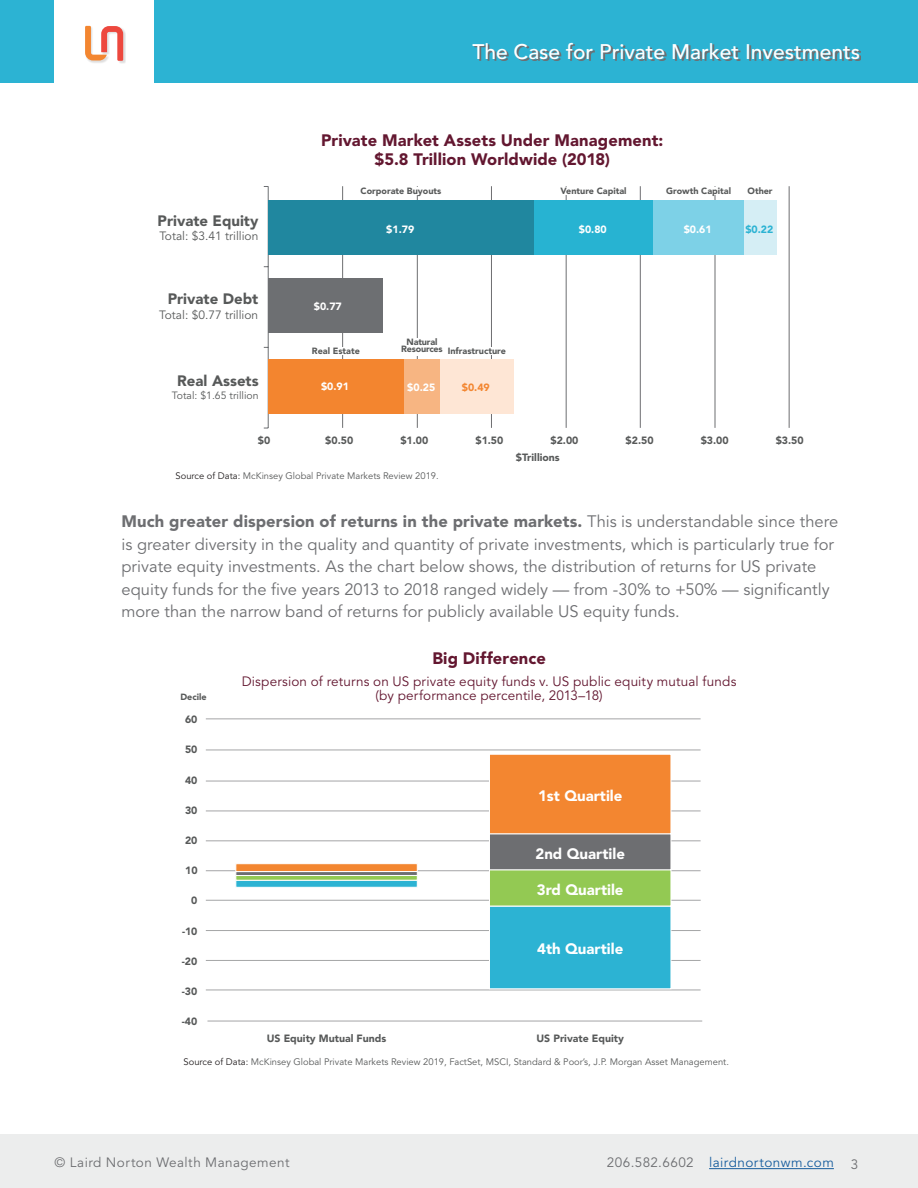
<style>
.page{position:relative;width:918px;height:1188px;background:#fff}
.page>*{position:absolute;margin:0;border:0;box-sizing:border-box;transform-origin:0 0}
.t1{font:500 21px "Avenir LT Std";color:#fff}
.t2{font:16.5px/22.5px "Avenir LT Std";color:#6d6e71}
.t3{font:900 16.5px/19.5px "Avenir LT Std";letter-spacing:.005em;color:#631730;text-align:center}
.t4{font:900 15px "Avenir LT Std";color:#fff}
.t5{font:900 15px "Avenir LT Std";color:#575959}
.t6{font:13.5px "Avenir LT Std";letter-spacing:.01em;color:#631730}
.t7{font:13.5px "Avenir LT Std";letter-spacing:.035em;color:#6d6e71}
.t8{font:13.5px "Avenir LT Std";letter-spacing:.035em;color:#175d9e}
.t9{font:12px "Avenir LT Std";color:#575959}
.t10{font:900 10.5px "Avenir LT Std";color:#575959}
.t11{font:900 10.5px "Avenir LT Std";color:#fff}
.t12{font:10.5px "Avenir LT Std";color:#575959}
.t13{font:900 10.5px "Avenir LT Std";color:#2cb3d3}
.t14{font:900 10.5px "Avenir LT Std";color:#f38630}
.t15{font:9.45px "Avenir LT Std";color:#575959}
.t16{font:900 9px "Avenir LT Std";color:#575959}
.t17{font:900 9px/7.5px "Avenir LT Std";letter-spacing:-.02em;color:#575959;text-align:center}
.s1{color:#231f20}
.s2{font-weight:900}
.s3{color:#6d6e71}
</style>
<div class="page">
<div style="left:85px;top:26px;width:41px;height:38px;background:#231f20;opacity:.15"></div>
<svg style="left:85px;top:26px;width:38px;height:35px"></svg>
<div style="left:0;top:0;width:54px;height:83px;background:#2cb3d3"></div>
<div style="left:154px;top:0;width:764px;height:83px;background:#2cb3d3"></div>
<svg style="left:474px;top:45px;width:387px;height:16px"></svg>
<div style="left:0;top:1134px;width:918px;height:54px;background:#eceded"></div>
<hr style="left:709px;top:1168px;width:125px;height:1px;background:#175d9e">
<hr style="left:342px;top:186px;width:1px;height:242px;background:#6d6e71">
<hr style="left:417px;top:186px;width:1px;height:242px;background:#6d6e71">
<hr style="left:491px;top:186px;width:1px;height:242px;background:#6d6e71">
<hr style="left:566px;top:186px;width:1px;height:242px;background:#6d6e71">
<hr style="left:640px;top:186px;width:1px;height:242px;background:#6d6e71">
<hr style="left:715px;top:186px;width:1px;height:242px;background:#6d6e71">
<hr style="left:789px;top:186px;width:1px;height:242px;background:#6d6e71">
<hr style="left:268px;top:186px;width:1px;height:242px;background:#6d6f72">
<div style="left:268px;top:200px;width:266px;height:55px;background:#20879f"></div>
<div style="left:361px;top:187px;width:81px;height:8px;background:#fff"></div>
<div style="left:534px;top:200px;width:119px;height:55px;background:#27b3d2"></div>
<div style="left:561px;top:187px;width:66px;height:8px;background:#fff"></div>
<div style="left:653px;top:200px;width:91px;height:55px;background:#7dd1e7"></div>
<div style="left:666px;top:187px;width:65px;height:8px;background:#fff"></div>
<div style="left:744px;top:200px;width:32px;height:55px;background:#d5eef5"></div>
<div style="left:268px;top:278px;width:115px;height:55px;background:#6d6f72"></div>
<div style="left:268px;top:359px;width:136px;height:55px;background:#f3852f"></div>
<div style="left:312px;top:347px;width:48px;height:7px;background:#fff"></div>
<div style="left:404px;top:359px;width:36px;height:55px;background:#f7b582"></div>
<div style="left:401px;top:338px;width:42px;height:17px;background:#fff"></div>
<div style="left:440px;top:359px;width:73px;height:55px;background:#fee6d5"></div>
<div style="left:448px;top:347px;width:58px;height:7px;background:#fff"></div>
<hr style="left:206px;top:900px;width:495px;height:1px;background:#6d6e71">
<hr style="left:206px;top:811px;width:495px;height:1px;background:#6d6e71">
<hr style="left:206px;top:960px;width:495px;height:1px;background:#6d6e71">
<hr style="left:206px;top:781px;width:495px;height:1px;background:#6d6e71">
<hr style="left:206px;top:841px;width:495px;height:1px;background:#6d6e71">
<hr style="left:206px;top:870px;width:495px;height:1px;background:#6d6e71">
<hr style="left:206px;top:930px;width:495px;height:1px;background:#6d6e71">
<hr style="left:206px;top:990px;width:495px;height:1px;background:#6d6e71">
<hr style="left:206px;top:750px;width:495px;height:1px;background:#6d6e71">
<div style="left:489px;top:906px;width:182px;height:83px;background:#2cb3d3"></div>
<div style="left:489px;top:906px;width:182px;height:83px;border:1px solid #fff"></div>
<div style="left:236px;top:880px;width:181px;height:7px;background:#2cb3d3"></div>
<div style="left:235px;top:880px;width:183px;height:8px;border:1px solid #fff"></div>
<div style="left:489px;top:870px;width:182px;height:36px;background:#93c953"></div>
<div style="left:236px;top:875px;width:181px;height:5px;background:#93c953"></div>
<div style="left:235px;top:875px;width:183px;height:6px;border:1px solid #fff"></div>
<div style="left:489px;top:834px;width:182px;height:36px;background:#6d6e71"></div>
<div style="left:489px;top:833px;width:182px;height:37px;border:1px solid #fff"></div>
<hr style="left:236px;top:872px;width:181px;height:4px;background:#6d6e71">
<div style="left:235px;top:871px;width:183px;height:5px;border:1px solid #fff"></div>
<div style="left:489px;top:754px;width:182px;height:80px;background:#f38630"></div>
<div style="left:489px;top:754px;width:182px;height:80px;border:1px solid #fff"></div>
<div style="left:236px;top:864px;width:181px;height:8px;background:#f38630"></div>
<div style="left:235px;top:863px;width:183px;height:9px;border:1px solid #fff"></div>
<hr style="left:206px;top:719px;width:495px;height:1px;background:#6d6e71">
<hr style="left:207px;top:1021px;width:495px;height:1px;background:#6d6e71">
<p class="t1" style="left:472px;top:40px;width:389px">The Case for Private Market Investments</p>
<p class="t5" style="left:158px;top:214px;width:102px">Private Equity</p>
<p class="t9" style="left:159px;top:231px;width:101px">Total: $3.41 trillion</p>
<p class="t5" style="left:168px;top:292px;width:92px">Private Debt</p>
<p class="t9" style="left:159px;top:309px;width:101px">Total: $0.77 trillion</p>
<p class="t5" style="left:177px;top:375px;width:83px">Real Assets</p>
<p class="t12" style="left:172px;top:391px;width:88px">Total: $1.65 trillion</p>
<p class="t3" style="left:321px;top:132px;width:344px">Private Market Assets Under Management: $5.8 Trillion Worldwide (2018)</p>
<p class="t16" style="left:361px;top:187px;width:82px">Corporate Buyouts</p>
<p class="t11" style="left:386px;top:224px;width:29px">$1.79</p>
<p class="t16" style="left:561px;top:187px;width:68px">Venture Capital</p>
<p class="t11" style="left:579px;top:224px;width:29px">$0.80</p>
<p class="t16" style="left:666px;top:187px;width:66px">Growth Capital</p>
<p class="t11" style="left:684px;top:224px;width:29px">$0.61</p>
<p class="t16" style="left:748px;top:187px;width:26px">Other</p>
<p class="t13" style="left:745px;top:224px;width:29px">$0.22</p>
<p class="t11" style="left:314px;top:301px;width:29px">$0.77</p>
<p class="t16" style="left:312px;top:347px;width:49px">Real Estate</p>
<p class="t11" style="left:321px;top:382px;width:29px">$0.91</p>
<p class="t17" style="left:401px;top:339px;width:43px">Natural<br>Resources</p>
<p class="t11" style="left:407px;top:382px;width:29px">$0.25</p>
<p class="t16" style="left:448px;top:347px;width:60px">Infrastructure</p>
<p class="t14" style="left:462px;top:383px;width:29px">$0.49</p>
<p class="t10" style="left:258px;top:435px;width:14px">$0</p>
<p class="t10" style="left:325px;top:435px;width:29px">$0.50</p>
<p class="t10" style="left:400px;top:435px;width:29px">$1.00</p>
<p class="t10" style="left:475px;top:435px;width:29px">$1.50</p>
<p class="t10" style="left:551px;top:435px;width:29px">$2.00</p>
<p class="t10" style="left:626px;top:435px;width:29px">$2.50</p>
<p class="t10" style="left:701px;top:435px;width:29px">$3.00</p>
<p class="t10" style="left:776px;top:435px;width:29px">$3.50</p>
<p class="t10" style="left:516px;top:452px;width:45px">$Trillions</p>
<p class="t15" style="left:176px;top:471px;width:265px"><span class="s1">Source of Data:</span> McKinsey Global Private Markets Review 2019.</p>
<p class="t2" style="left:121px;top:512px;width:718px"><span class="s2">Much greater dispersion of returns in the private markets.</span> This is understandable since there is greater diversity in the quality and quantity of private investments, which is particularly true for private equity investments. As the chart below shows, the distribution of returns for US private equity funds for the five years 2013 to 2018 ranged widely — from -30% to +50% — significantly more than the narrow band of returns for publicly available US equity funds.</p>
<p class="t3" style="left:432px;top:649px;width:115px">Big Difference</p>
<p class="t6" style="left:242px;top:675px;width:496px">Dispersion of returns on US private equity funds v. US public equity mutual funds</p>
<p class="t16" style="left:180px;top:693px;width:28px">Decile</p>
<p class="t6" style="left:375px;top:689px;width:229px">(by performance percentile, 2013–18)</p>
<p class="t10" style="left:185px;top:715px;width:14px">60</p>
<p class="t10" style="left:185px;top:745px;width:14px">50</p>
<p class="t10" style="left:185px;top:775px;width:14px">40</p>
<p class="t10" style="left:185px;top:806px;width:14px">30</p>
<p class="t10" style="left:185px;top:836px;width:14px">20</p>
<p class="t10" style="left:185px;top:866px;width:14px">10</p>
<p class="t10" style="left:191px;top:896px;width:8px">0</p>
<p class="t10" style="left:182px;top:926px;width:17px">-10</p>
<p class="t10" style="left:182px;top:957px;width:17px">-20</p>
<p class="t10" style="left:182px;top:987px;width:17px">-30</p>
<p class="t10" style="left:182px;top:1017px;width:17px">-40</p>
<p class="t4" style="left:538px;top:789px;width:86px">1st Quartile</p>
<p class="t4" style="left:536px;top:848px;width:91px">2nd Quartile</p>
<p class="t4" style="left:537px;top:883px;width:88px">3rd Quartile</p>
<p class="t4" style="left:537px;top:942px;width:88px">4th Quartile</p>
<p class="t10" style="left:267px;top:1034px;width:121px">US Equity Mutual Funds</p>
<p class="t10" style="left:536px;top:1034px;width:89px">US Private Equity</p>
<p class="t15" style="left:184px;top:1058px;width:547px"><span class="s1">Source of Data:</span> McKinsey Global Private Markets Review 2019, FactSet, MSCI, Standard &amp; Poor’s, J.P. Morgan Asset Management.</p>
<p class="t7" style="left:55px;top:1157px;width:237px">© Laird Norton Wealth Management</p>
<p class="t8" style="left:607px;top:1157px;width:229px"><span class="s3">206.582.6602</span> lairdnortonwm.com</p>
<p class="t7" style="left:851px;top:1158px;width:9px">3</p>
</div>
